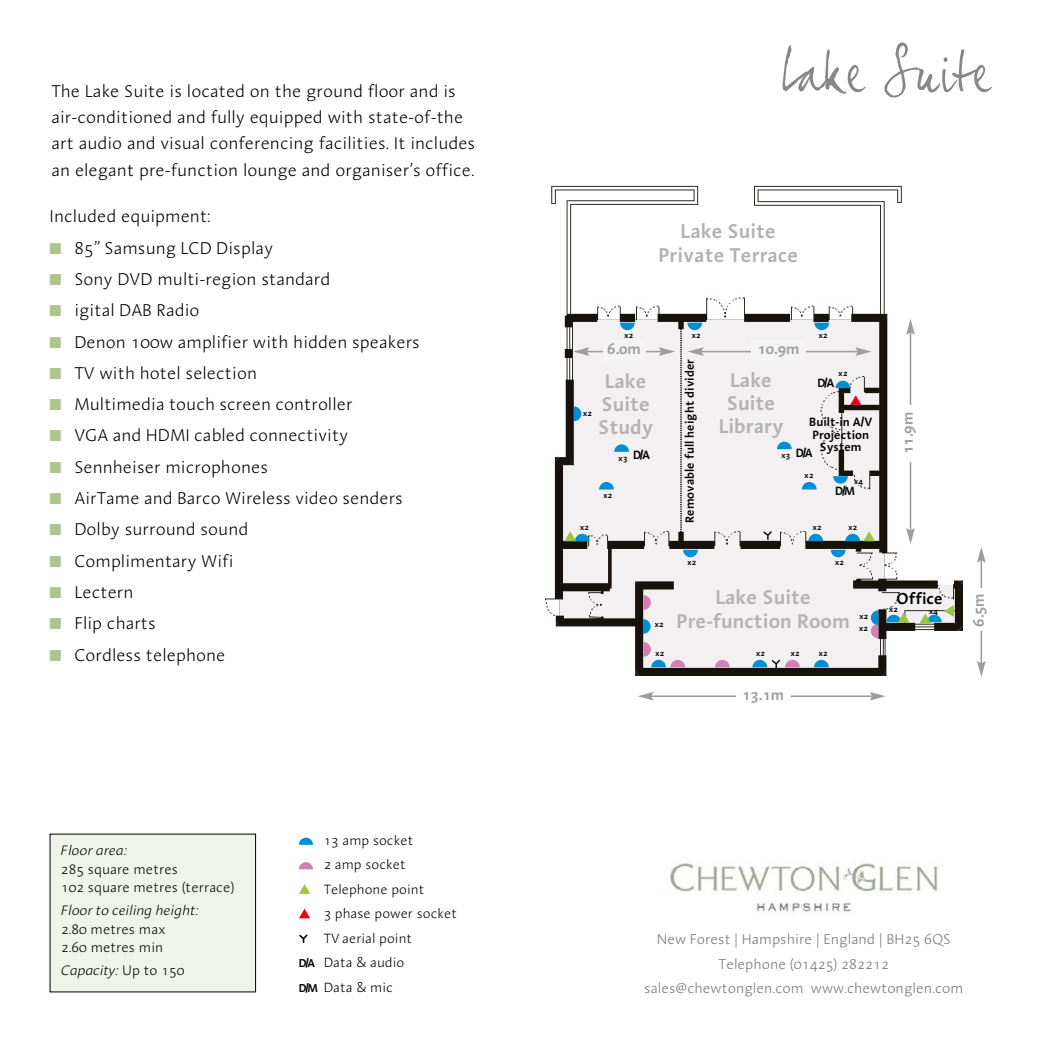
<style>
.page{position:relative;width:1042px;height:1042px;background:#fff}
.page>*{position:absolute;margin:0;border:0;box-sizing:border-box;transform-origin:0 0}
.t1{font:54.25px "Joe Hand 2 15";color:#878787}
.t2{font:600 20.47px/22.9px "Linotype Aroma";color:#b3b2b2;text-align:center}
.t3{font:300 17.5px/26.2px "Linotype Aroma";color:#000}
.t4{font:600 16.28px "Linotype Aroma";color:#000}
.t5{font:600 15.4px "Linotype Aroma";color:#9d9d9c}
.t6{font:300 14.53px/24.5px "Linotype Aroma";color:#75767c;text-align:center}
.t7{font:300 14px/18.4px "Linotype Aroma";color:#000}
.t8{font:italic 300 14px "Linotype Aroma";color:#000}
.t9{font:300 13.65px "Linotype Aroma";color:#000}
.t10{font:600 12.25px/12.2px "Linotype Aroma";color:#000;text-align:center}
.t11{font:600 8.22px/12.8px "Linotype Aroma";color:#000}
.s1{color:#aec48d}
.s2{font-style:normal}
.s3{font-weight:600;font-size:11.72px}
</style>
<div class="page">
<div style="left:50px;top:834px;width:206px;height:158px;background:#eff3e9"></div>
<svg style="left:299px;top:934px;width:9px;height:9px"></svg>
<svg style="left:299px;top:908px;width:11px;height:10px"></svg>
<svg style="left:299px;top:884px;width:11px;height:10px"></svg>
<svg style="left:299px;top:862px;width:14px;height:7px"></svg>
<svg style="left:299px;top:837px;width:14px;height:8px"></svg>
<img style="left:545px;top:186px;width:417px;height:489px">
<svg style="left:808px;top:534px;width:15px;height:7px"></svg>
<svg style="left:599px;top:482px;width:15px;height:7px"></svg>
<svg style="left:802px;top:482px;width:15px;height:7px"></svg>
<svg style="left:814px;top:660px;width:15px;height:7px"></svg>
<svg style="left:845px;top:531px;width:30px;height:10px"></svg>
<svg style="left:564px;top:531px;width:26px;height:10px"></svg>
<hr style="left:586px;top:351px;width:76px;height:1px;background:#9d9d9c">
<svg style="left:659px;top:347px;width:16px;height:9px"></svg>
<svg style="left:573px;top:347px;width:16px;height:9px"></svg>
<div style="left:603px;top:340px;width:42px;height:21px;background:#f4f4f4"></div>
<hr style="left:701px;top:351px;width:157px;height:1px;background:#9d9d9c">
<svg style="left:855px;top:347px;width:16px;height:9px"></svg>
<svg style="left:688px;top:347px;width:16px;height:9px"></svg>
<div style="left:751px;top:340px;width:54px;height:21px;background:#f4f4f4"></div>
<hr style="left:651px;top:695px;width:221px;height:2px;background:#9d9d9c">
<svg style="left:869px;top:692px;width:17px;height:8px"></svg>
<svg style="left:638px;top:692px;width:16px;height:8px"></svg>
<div style="left:736px;top:687px;width:54px;height:21px;background:#fff"></div>
<hr style="left:910px;top:332px;width:1px;height:199px;background:#9d9d9c">
<svg style="left:906px;top:319px;width:9px;height:16px"></svg>
<svg style="left:906px;top:528px;width:9px;height:16px"></svg>
<div style="left:899px;top:405px;width:21px;height:56px;background:#fff"></div>
<hr style="left:980px;top:560px;width:2px;height:104px;background:#9d9d9c">
<svg style="left:977px;top:547px;width:8px;height:16px"></svg>
<svg style="left:977px;top:661px;width:8px;height:16px"></svg>
<div style="left:970px;top:589px;width:22px;height:42px;background:#fff"></div>
<svg style="left:715px;top:660px;width:15px;height:7px"></svg>
<svg style="left:833px;top:476px;width:15px;height:8px"></svg>
<svg style="left:683px;top:550px;width:15px;height:7px"></svg>
<svg style="left:831px;top:550px;width:14px;height:7px"></svg>
<svg style="left:871px;top:610px;width:7px;height:28px"></svg>
<svg style="left:643px;top:619px;width:7px;height:15px"></svg>
<svg style="left:814px;top:323px;width:15px;height:7px"></svg>
<svg style="left:687px;top:323px;width:15px;height:7px"></svg>
<svg style="left:620px;top:323px;width:15px;height:7px"></svg>
<svg style="left:835px;top:381px;width:15px;height:7px"></svg>
<svg style="left:886px;top:612px;width:23px;height:11px"></svg>
<svg style="left:919px;top:605px;width:35px;height:18px"></svg>
<svg style="left:752px;top:658px;width:48px;height:11px"></svg>
<svg style="left:574px;top:406px;width:7px;height:15px"></svg>
<svg style="left:643px;top:595px;width:8px;height:15px"></svg>
<svg style="left:643px;top:642px;width:42px;height:25px"></svg>
<svg style="left:614px;top:444px;width:15px;height:8px"></svg>
<svg style="left:777px;top:442px;width:15px;height:7px"></svg>
<svg style="left:762px;top:529px;width:11px;height:12px"></svg>
<svg style="left:850px;top:395px;width:11px;height:10px"></svg>
<img style="left:670px;top:863px;width:268px;height:49px">
<p class="t3" style="left:51px;top:78px;width:425px">The Lake Suite is located on the ground floor and is air-conditioned and fully equipped with state-of-the art audio and visual conferencing facilities. It includes an elegant pre-function lounge and organiser’s office.</p>
<p class="t3" style="left:50px;top:203px;width:163px">Included equipment:</p>
<p class="t3" style="left:50px;top:234px;width:225px"><span class="s1">■</span> 85” Samsung LCD Display</p>
<p class="t3" style="left:50px;top:266px;width:282px"><span class="s1">■</span> Sony DVD multi-region standard</p>
<p class="t3" style="left:50px;top:297px;width:151px"><span class="s1">■</span> igital DAB Radio</p>
<p class="t3" style="left:50px;top:328px;width:372px"><span class="s1">■</span> Denon 100w amplifier with hidden speakers</p>
<p class="t3" style="left:50px;top:359px;width:209px"><span class="s1">■</span> TV with hotel selection</p>
<p class="t3" style="left:50px;top:391px;width:304px"><span class="s1">■</span> Multimedia touch screen controller</p>
<p class="t3" style="left:50px;top:422px;width:300px"><span class="s1">■</span> VGA and HDMI cabled connectivity</p>
<p class="t3" style="left:50px;top:453px;width:220px"><span class="s1">■</span> Sennheiser microphones</p>
<p class="t3" style="left:50px;top:485px;width:355px"><span class="s1">■</span> AirTame and Barco Wireless video senders</p>
<p class="t3" style="left:50px;top:516px;width:200px"><span class="s1">■</span> Dolby surround sound</p>
<p class="t3" style="left:50px;top:547px;width:185px"><span class="s1">■</span> Complimentary Wifi</p>
<p class="t3" style="left:50px;top:578px;width:85px"><span class="s1">■</span> Lectern</p>
<p class="t3" style="left:50px;top:610px;width:108px"><span class="s1">■</span> Flip charts</p>
<p class="t3" style="left:50px;top:641px;width:177px"><span class="s1">■</span> Cordless telephone</p>
<p class="t8" style="left:61px;top:842px;width:67px">Floor area:</p>
<p class="t7" style="left:61px;top:859px;width:175px">285 square metres<br>102 square metres (terrace)</p>
<p class="t8" style="left:61px;top:902px;width:139px">Floor to ceiling height:</p>
<p class="t7" style="left:61px;top:919px;width:106px">2.80 metres max<br>2.60 metres min</p>
<p class="t8" style="left:61px;top:962px;width:125px">Capacity: <span class="s2">Up to 150</span></p>
<p class="t9" style="left:324px;top:832px;width:91px">13 amp socket</p>
<p class="t9" style="left:324px;top:856px;width:84px">2 amp socket</p>
<p class="t9" style="left:324px;top:881px;width:102px">Telephone point</p>
<p class="t9" style="left:324px;top:905px;width:135px">3 phase power socket</p>
<p class="t9" style="left:324px;top:930px;width:90px">TV aerial point</p>
<p class="t9" style="left:299px;top:954px;width:107px"><span class="s3">D/A</span> Data &amp; audio</p>
<p class="t9" style="left:299px;top:979px;width:96px"><span class="s3">D/M</span> Data &amp; mic</p>
<h1 class="t1" style="left:780px;top:40px;width:214px">Lake Suite</h1>
<p class="t2" style="left:658px;top:218px;width:141px;line-height:24.5px">Lake Suite<br>Private Terrace</p>
<p class="t11" style="left:583px;top:407px;width:11px">x2</p>
<p class="t11" style="left:580px;top:520px;width:11px">x2</p>
<p class="t11" style="left:624px;top:328px;width:11px">x2</p>
<p class="t11" style="left:691px;top:328px;width:11px">x2</p>
<p class="t11" style="left:818px;top:328px;width:11px">x2</p>
<p class="t5" style="left:607px;top:338px;width:35px">6.0m</p>
<p class="t5" style="left:757px;top:338px;width:44px">10.9m</p>
<p class="t10" style="left:683px;top:523px;width:165px;rotate:-90deg">Removable full height divider</p>
<p class="t2" style="left:719px;top:367px;width:66px">Lake<br>Suite<br>Library</p>
<p class="t11" style="left:838px;top:367px;width:11px">x2</p>
<p class="t2" style="left:598px;top:369px;width:57px">Lake<br>Suite<br>Study</p>
<p class="t10" style="left:817px;top:376px;width:19px">D/A</p>
<p class="t10" style="left:809px;top:415px;width:65px">Built-in A/V<br>Projection<br>System</p>
<p class="t10" style="left:618px;top:449px;width:33px"><sub>x3</sub> D/A</p>
<p class="t10" style="left:781px;top:446px;width:33px"><sub>x3</sub> D/A</p>
<p class="t11" style="left:804px;top:468px;width:11px">x2</p>
<p class="t11" style="left:854px;top:475px;width:11px">x4</p>
<p class="t10" style="left:835px;top:485px;width:22px">D/M</p>
<p class="t11" style="left:603px;top:489px;width:11px">x2</p>
<p class="t11" style="left:812px;top:520px;width:11px">x2</p>
<p class="t11" style="left:848px;top:520px;width:11px">x2</p>
<p class="t5" style="left:897px;top:454px;width:44px;rotate:-90deg">11.9m</p>
<p class="t11" style="left:654px;top:618px;width:11px">x2</p>
<p class="t11" style="left:655px;top:646px;width:11px">x2</p>
<p class="t11" style="left:687px;top:555px;width:11px">x2</p>
<p class="t11" style="left:835px;top:555px;width:11px">x2</p>
<p class="t2" style="left:676px;top:584px;width:175px;line-height:24.5px">Lake Suite<br>Pre-function Room</p>
<p class="t4" style="left:896px;top:588px;width:48px">Office</p>
<p class="t11" style="left:889px;top:602px;width:11px">x2</p>
<p class="t11" style="left:929px;top:604px;width:11px">x4</p>
<p class="t11" style="left:859px;top:609px;width:11px">x2 x2</p>
<p class="t11" style="left:756px;top:646px;width:11px">x2</p>
<p class="t11" style="left:790px;top:646px;width:11px">x2</p>
<p class="t11" style="left:818px;top:646px;width:11px">x2</p>
<p class="t5" style="left:742px;top:685px;width:44px">13.1m</p>
<p class="t5" style="left:968px;top:627px;width:35px;rotate:-90deg">6.5m</p>
<p class="t6" style="left:644px;top:926px;width:321px">New Forest | Hampshire | England | BH25 6QS<br>Telephone (01425) 282212 sales@chewtonglen.com www.chewtonglen.com</p>
</div>
